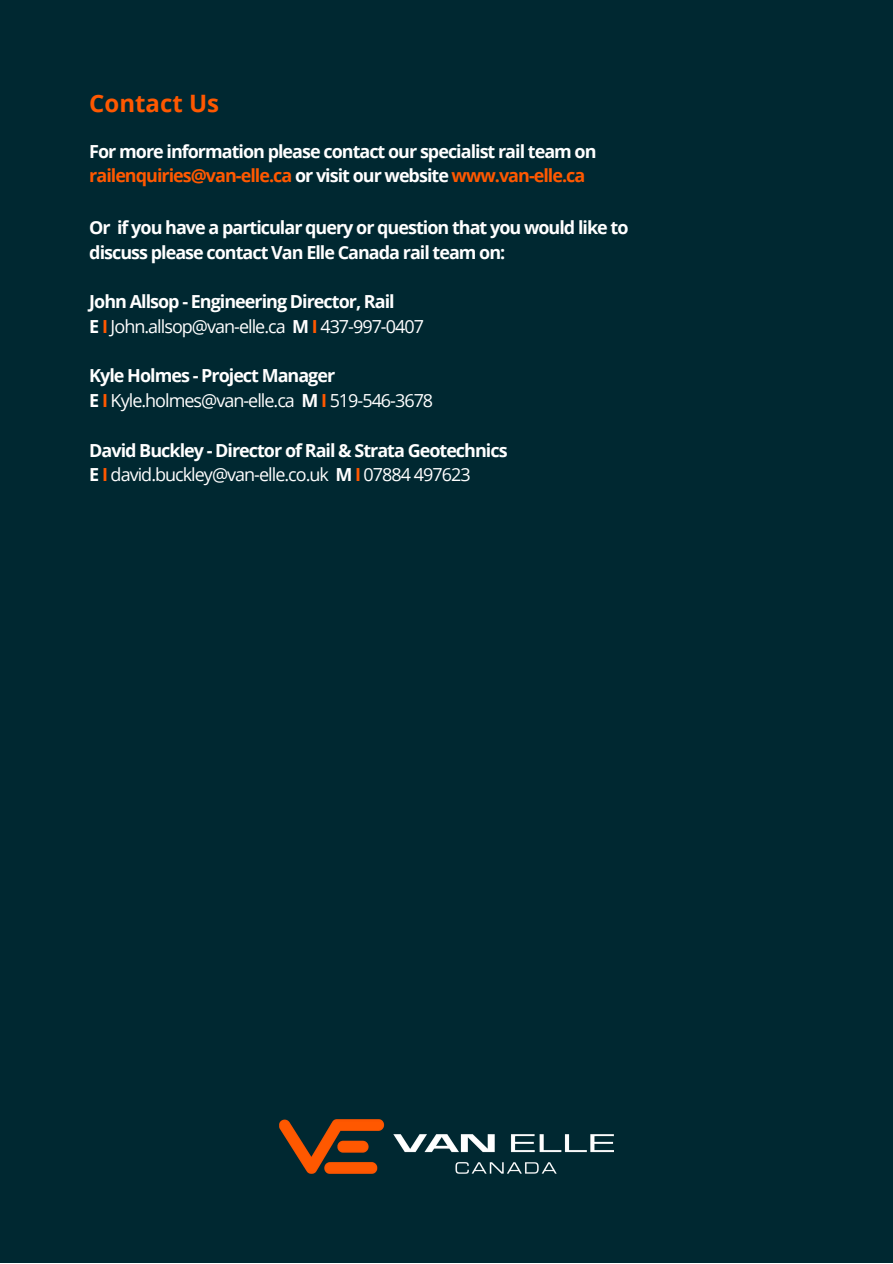
<style>
.page{position:relative;width:893px;height:1264px;background:#fff}
.page>*{position:absolute;margin:0;border:0;box-sizing:border-box;transform-origin:0 0}
.t1{font:700 24px "Open Sans";color:#ff5800}
.t2{font:700 18px/24.8px "Open Sans";letter-spacing:-.055em;color:#fff}
.t3{font:18px/24.8px "Open Sans";letter-spacing:-.055em;color:#fff}
.s1{color:#ff5800}
.s2{font-weight:400}
.s3{font-weight:700}
.s4{font-weight:700;color:#ff5800}
</style>
<div class="page">
<div style="left:0;top:0;width:892px;height:1262px;background:#002831"></div>
<img style="left:279px;top:1119px;width:334px;height:54px">
<h1 class="t1" style="left:89px;top:86px;width:131px">Contact Us</h1>
<p class="t2" style="left:89px;top:138px;width:508px">For more information please contact our specialist rail team on <span class="s1">railenquiries@van-elle.ca</span> or visit our website <span class="s1">www.van-elle.ca</span></p>
<p class="t2" style="left:89px;top:215px;width:540px">Or if you have a particular query or question that you would like to discuss please contact Van Elle Canada rail team on:</p>
<p class="t2" style="left:89px;top:289px;width:336px">John Allsop - Engineering Director, Rail<br>E <span class="s1">I</span> <span class="s2">John.allsop@van-elle.ca</span> M <span class="s1">I</span> <span class="s2">437-997-0407</span></p>
<p class="t3" style="left:89px;top:363px;width:345px"><span class="s3">Kyle Holmes - Project Manager<br>E</span> <span class="s4">I</span> Kyle.holmes@van-elle.ca <span class="s3">M</span> <span class="s4">I</span> 519-546-3678</p>
<p class="t2" style="left:89px;top:437px;width:420px">David Buckley - Director of Rail &amp; Strata Geotechnics<br>E <span class="s1">I</span> <span class="s2">david.buckley@van-elle.co.uk</span> M <span class="s1">I</span> <span class="s2">07884 497623</span></p>
</div>
